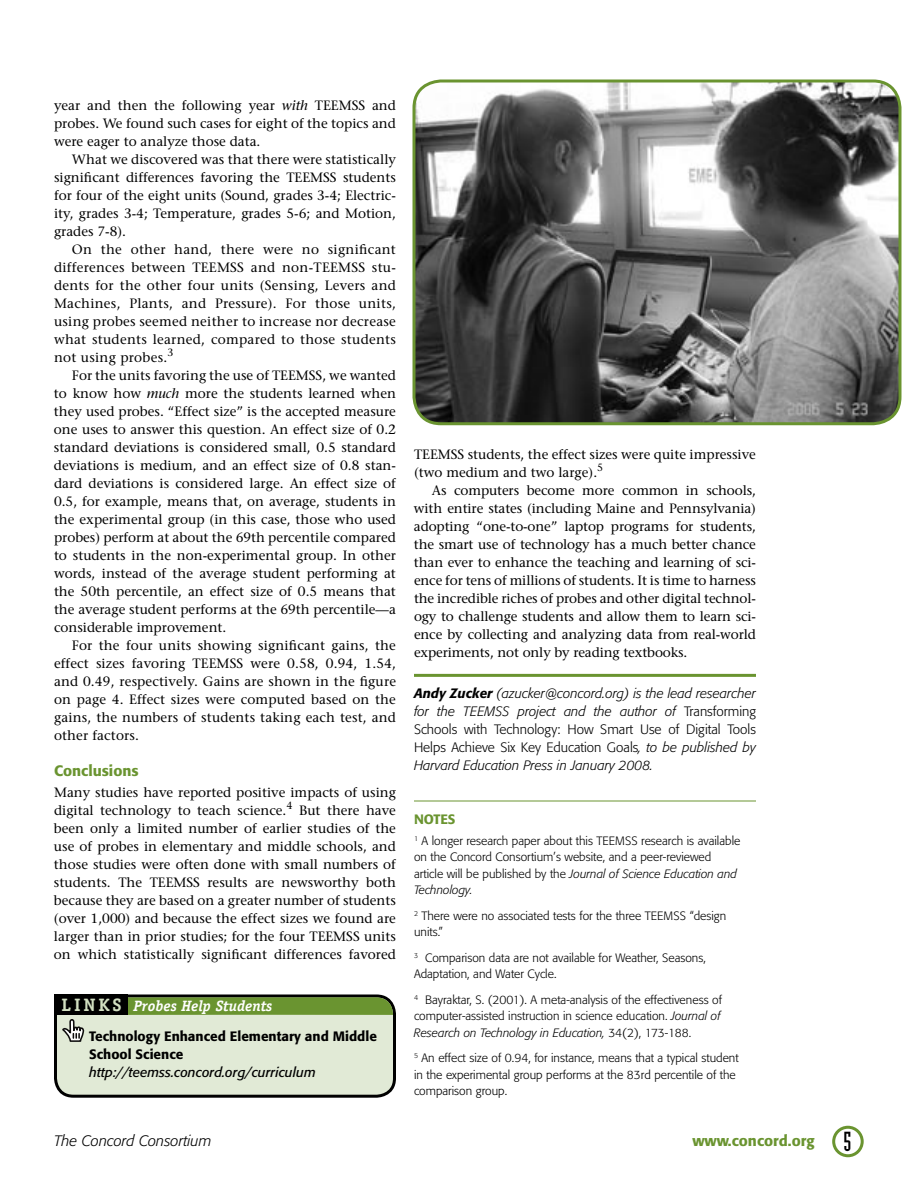
<style>
.page{position:relative;width:918px;height:1188px;background:#fff}
.page>*{position:absolute;margin:0;border:0;box-sizing:border-box;transform-origin:0 0}
.t1{font:27px "Industria Solid";color:#000}
.t2{font:500 15px "Formata";color:#6a9430}
.t3{font:italic 700 15px "Officina Serif";color:#fff}
.t4{font:italic 300 15px "Formata";color:#000}
.t5{font:13.5px/18px "Stone Serif";color:#000;text-align:justify}
.t6{font:italic 300 13.5px/18px "Formata";color:#000;text-align:justify}
.t7{font:500 13.5px/18px "Formata";color:#000}
.t8{font:italic 13.5px "Formata";color:#000}
.t9{font:500 13.5px "Formata";letter-spacing:-.01em;color:#6a9430}
.t10{font:300 12px/16.5px "Formata";color:#000}
.s1{font-style:italic}
.s2{font-style:normal;font-size:18px;color:#d2dfc1}
.s3{font-weight:500}
.s4{font-style:normal}
</style>
<div class="page">
<div style="left:832px;top:1126px;width:32px;height:31px;border:3px solid #6a9430;border-radius:50%"></div>
<hr style="left:414px;top:674px;width:342px;height:3px;background:#6a9430">
<hr style="left:414px;top:801px;width:342px;height:1px;background:#6a9430">
<svg style="left:54px;top:994px;width:342px;height:102px;background:#bbc8ac"></svg>
<svg style="left:412px;top:79px;width:490px;height:345px;background:#717270"></svg>
<p class="t5" style="left:54px;top:96px;width:344px">year and then the following year <span class="s1">with</span> TEEMSS and probes. We found such cases for eight of the topics and were eager to analyze those data.</p>
<p class="t5" style="left:54px;top:150px;width:344px;text-indent:18px">What we discovered was that there were statistically significant differences favoring the TEEMSS students for four of the eight units (Sound, grades 3-4; Electric&shy;ity, grades 3-4; Temperature, grades 5-6; and Motion, grades 7-8).</p>
<p class="t5" style="left:54px;top:240px;width:344px;text-indent:18px">On the other hand, there were no significant differences between TEEMSS and non-TEEMSS stu&shy;dents for the other four units (Sensing, Levers and Machines, Plants, and Pressure). For those units, using probes seemed neither to increase nor decrease what students learned, compared to those students not using probes.<sup>3</sup></p>
<p class="t5" style="left:54px;top:366px;width:344px;text-indent:18px">For the units favoring the use of TEEMSS, we wanted to know how <span class="s1">much</span> more the students learned when they used probes. “Effect size” is the accepted measure one uses to answer this question. An effect size of 0.2 standard deviations is considered small, 0.5 standard deviations is medium, and an effect size of 0.8 stan&shy;dard deviations is considered large. An effect size of 0.5, for example, means that, on average, students in the experimental group (in this case, those who used probes) perform at about the 69th percentile compared to students in the non-experimental group. In other words, instead of the average student performing at the 50th percentile, an effect size of 0.5 means that the average student performs at the 69th percentile—a considerable improvement.</p>
<p class="t5" style="left:54px;top:636px;width:344px;text-indent:18px">For the four units showing significant gains, the effect sizes favoring TEEMSS were 0.58, 0.94, 1.54, and 0.49, respectively. Gains are shown in the figure on page 4. Effect sizes were computed based on the gains, the numbers of students taking each test, and other factors.</p>
<p class="t2" style="left:54px;top:761px;width:86px">Conclusions</p>
<p class="t5" style="left:54px;top:783px;width:344px">Many studies have reported positive impacts of using digital technology to teach science.<sup>4</sup> But there have been only a limited number of earlier studies of the use of probes in elementary and middle schools, and those studies were often done with small numbers of students. The TEEMSS results are newsworthy both because they are based on a greater number of students (over 1,000) and because the effect sizes we found are larger than in prior studies; for the four TEEMSS units on which statistically significant differences favored</p>
<p class="t3" style="left:62px;top:997px;width:212px"><span class="s2">L I N KS</span> Probes Help Students</p>
<p class="t7" style="left:89px;top:1028px;width:289px">Technology Enhanced Elementary and Middle<br>School Science</p>
<p class="t8" style="left:89px;top:1065px;width:228px">http://teemss.concord.org/curriculum</p>
<p class="t5" style="left:414px;top:446px;width:343px">TEEMSS students, the effect sizes were quite impressive (two medium and two large).<sup>5</sup></p>
<p class="t5" style="left:414px;top:482px;width:344px;text-indent:18px">As computers become more common in schools, with entire states (including Maine and Pennsylvania) adopting “one-to-one” laptop programs for students, the smart use of technology has a much better chance than ever to enhance the teaching and learning of sci&shy;ence for tens of millions of students. It is time to harness the incredible riches of probes and other digital technol&shy;ogy to challenge students and allow them to learn sci&shy;ence by collecting and analyzing data from real-world experiments, not only by reading textbooks.</p>
<p class="t6" style="left:414px;top:684px;width:343px"><span class="s3">Andy Zucker</span> (azucker@concord.org) is the lead researcher for the TEEMSS project and the author of <span class="s4">Transforming Schools with Technology: How Smart Use of Digital Tools Helps Achieve Six Key Education Goals</span>, to be published by Harvard Education Press in January 2008.</p>
<p class="t9" style="left:414px;top:811px;width:43px">NOTES</p>
<p class="t10" style="left:414px;top:833px;width:328px"><sup>1</sup> A longer research paper about this TEEMSS research is available on the Concord Consortium’s website, and a peer-reviewed article will be published by the <span class="s1">Journal of Science Education and Technology.</span></p>
<p class="t10" style="left:414px;top:908px;width:314px"><sup>2</sup> There were no associated tests for the three TEEMSS “design units.”</p>
<p class="t10" style="left:414px;top:950px;width:293px"><sup>3</sup> Comparison data are not available for Weather, Seasons,<br>Adaptation, and Water Cycle.</p>
<p class="t10" style="left:414px;top:992px;width:309px;text-align:justify"><sup>4</sup> Bayraktar, S. (2001). A meta-analysis of the effectiveness of computer-assisted instruction in science education. <span class="s1">Journal of Research on Technology in Education,</span> 34(2), 173-188.</p>
<p class="t10" style="left:414px;top:1050px;width:326px"><sup>5</sup> An effect size of 0.94, for instance, means that a typical student in the experimental group performs at the 83rd percentile of the comparison group.</p>
<p class="t4" style="left:54px;top:1132px;width:159px">The Concord Consortium</p>
<p class="t2" style="left:692px;top:1131px;width:124px">www.concord.org</p>
<h1 class="t1" style="left:844px;top:1126px;width:9px">5</h1>
</div>
